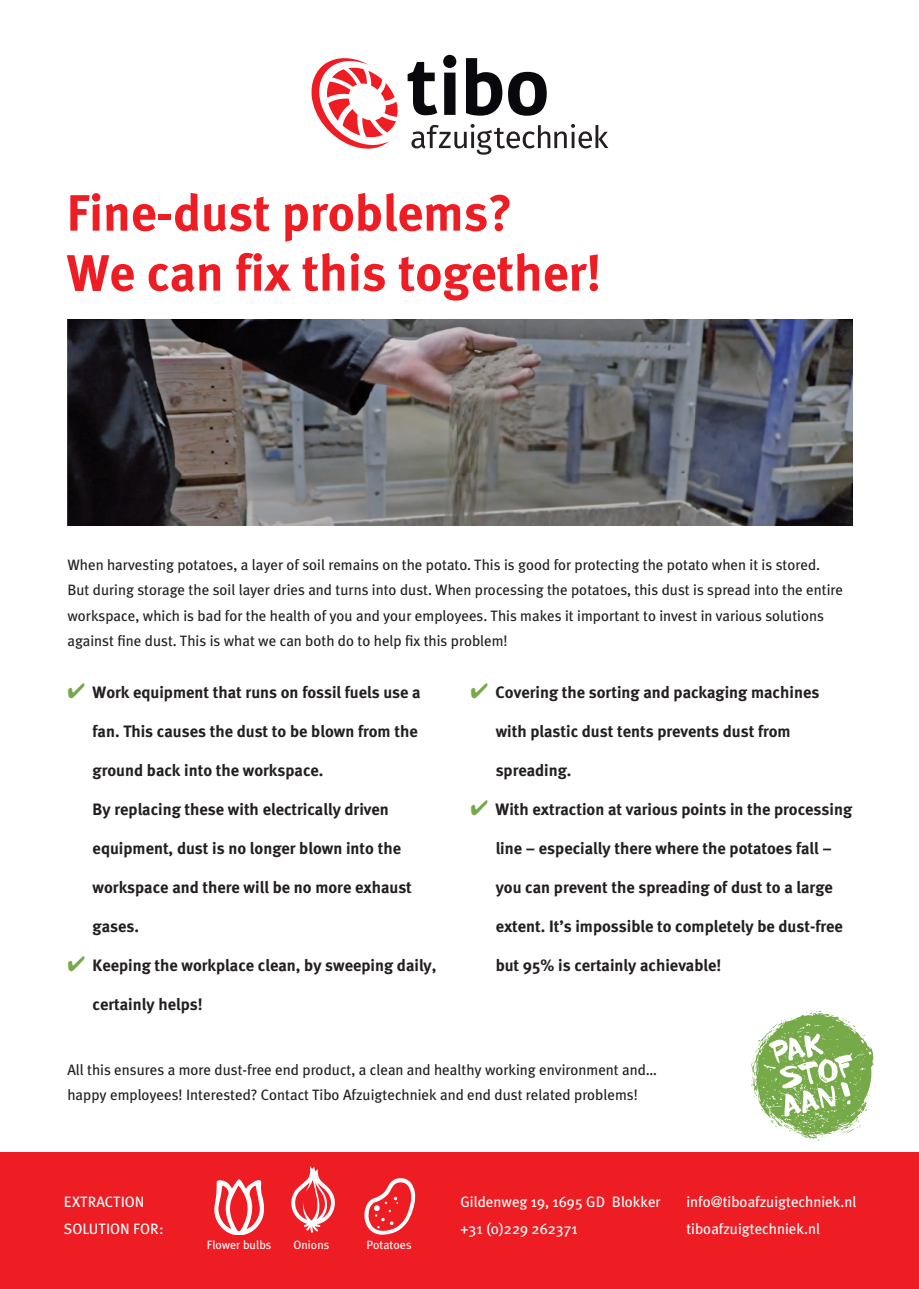
<style>
.page{position:relative;width:919px;height:1289px;background:#fff}
.page>*{position:absolute;margin:0;border:0;box-sizing:border-box;transform-origin:0 0}
.t1{font:700 51px/60px "Meta";color:#ee1d23}
.t2{font:700 16.5px "Meta";color:#231f20}
.t3{font:15px/25.5px "Meta Plus";color:#231f20}
.t4{font:15px/27px "Meta Plus";color:#fff}
.t5{font:12px "Meta Plus";color:#fff}
.s1{color:#76aa49}
</style>
<div class="page">
<svg style="left:407px;top:62px;width:30px;height:53px"></svg>
<svg style="left:443px;top:55px;width:13px;height:60px"></svg>
<svg style="left:466px;top:58px;width:36px;height:58px"></svg>
<svg style="left:508px;top:72px;width:38px;height:44px"></svg>
<svg style="left:311px;top:58px;width:87px;height:91px"></svg>
<svg style="left:411px;top:124px;width:197px;height:31px"></svg>
<div style="left:0;top:1152px;width:918px;height:136px;background:#ee1d23"></div>
<svg style="left:214px;top:1179px;width:50px;height:55px"></svg>
<svg style="left:291px;top:1166px;width:44px;height:66px"></svg>
<svg style="left:751px;top:1011px;width:122px;height:129px"></svg>
<img style="left:67px;top:319px;width:785px;height:206px">
<svg style="left:364px;top:1178px;width:51px;height:56px"></svg>
<h1 class="t1" style="left:67px;top:182px;width:536px">Fine-dust problems?<br>We can fix this together!</h1>
<p class="t3" style="left:67px;top:552px;width:777px">When harvesting potatoes, a layer of soil remains on the potato. This is good for protecting the potato when it is stored.<br>But during storage the soil layer dries and turns into dust. When processing the potatoes, this dust is spread into the entire workspace, which is bad for the health of you and your employees. This makes it important to invest in various solutions against fine dust. This is what we can both do to help fix this problem!</p>
<p class="t2" style="left:67px;top:682px;width:355px"><span class="s1">✔</span> Work equipment that runs on fossil fuels use a</p>
<p class="t2" style="left:93px;top:721px;width:326px">fan. This causes the dust to be blown from the</p>
<p class="t2" style="left:93px;top:760px;width:232px">ground back into the workspace.</p>
<p class="t2" style="left:93px;top:799px;width:298px">By replacing these with electrically driven</p>
<p class="t2" style="left:93px;top:838px;width:310px">equipment, dust is no longer blown into the</p>
<p class="t2" style="left:93px;top:877px;width:321px">workspace and there will be no more exhaust</p>
<p class="t2" style="left:93px;top:916px;width:48px">gases.</p>
<p class="t2" style="left:67px;top:955px;width:370px"><span class="s1">✔</span> Keeping the workplace clean, by sweeping daily,</p>
<p class="t2" style="left:93px;top:994px;width:111px">certainly helps!</p>
<p class="t2" style="left:470px;top:682px;width:350px"><span class="s1">✔</span> Covering the sorting and packaging machines</p>
<p class="t2" style="left:495px;top:721px;width:296px">with plastic dust tents prevents dust from</p>
<p class="t2" style="left:495px;top:760px;width:77px">spreading.</p>
<p class="t2" style="left:470px;top:799px;width:383px"><span class="s1">✔</span> With extraction at various points in the processing</p>
<p class="t2" style="left:495px;top:838px;width:337px">line – especially there where the potatoes fall –</p>
<p class="t2" style="left:495px;top:877px;width:338px">you can prevent the spreading of dust to a large</p>
<p class="t2" style="left:495px;top:916px;width:348px">extent. It’s impossible to completely be dust-free</p>
<p class="t2" style="left:495px;top:955px;width:227px">but 95% is certainly achievable!</p>
<p class="t3" style="left:67px;top:1056px;width:590px">All this ensures a more dust-free end product, a clean and healthy working environment and… happy employees! Interested? Contact Tibo Afzuigtechniek and end dust related problems!</p>
<p class="t4" style="left:64px;top:1188px;width:101px">EXTRACTION<br>SOLUTION FOR:</p>
<p class="t5" style="left:207px;top:1237px;width:66px">Flower bulbs</p>
<p class="t5" style="left:293px;top:1237px;width:37px">Onions</p>
<p class="t5" style="left:366px;top:1237px;width:46px">Potatoes</p>
<p class="t4" style="left:460px;top:1187px;width:202px">Gildenweg 19, 1695 GD Blokker +31 (0)229 262371</p>
<p class="t4" style="left:686px;top:1187px;width:171px">info@tiboafzuigtechniek.nl tiboafzuigtechniek.nl</p>
</div>
